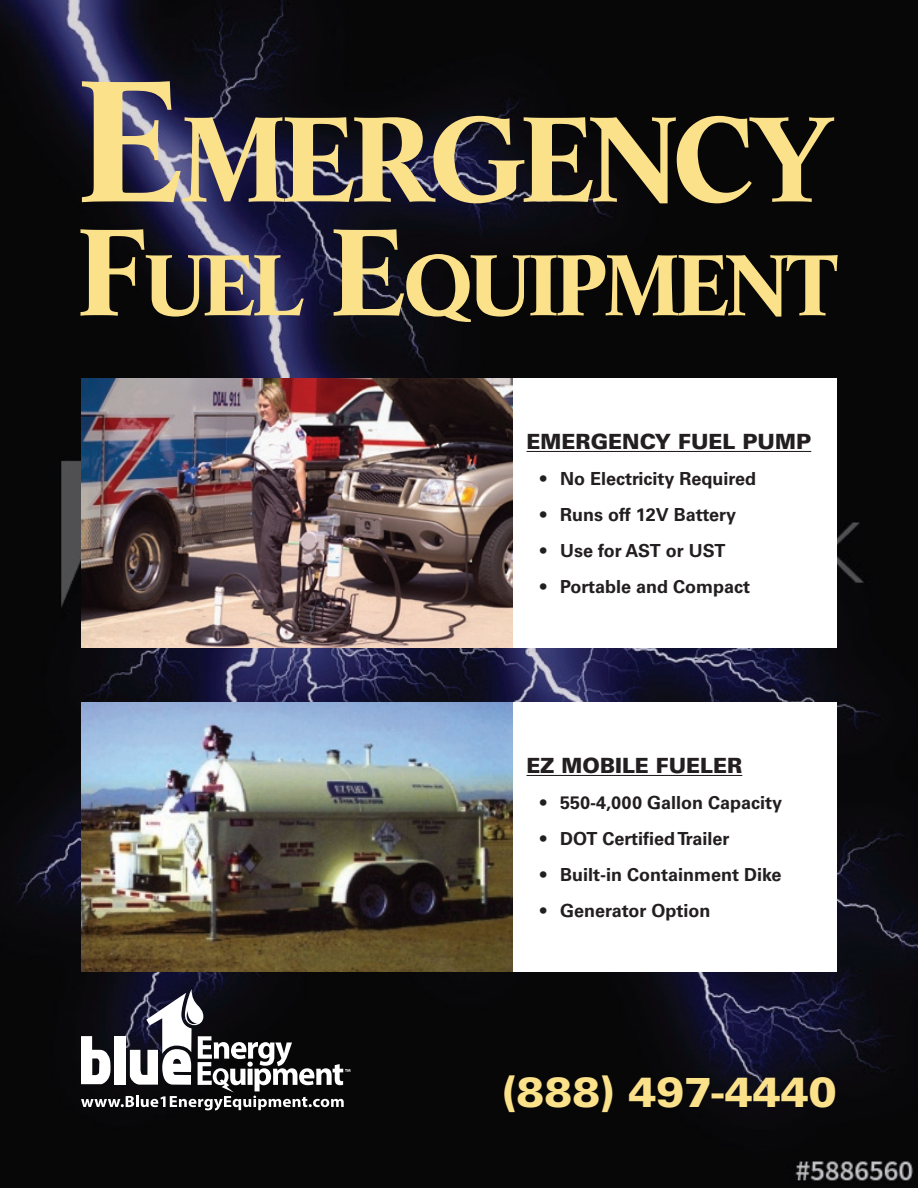
<style>
.page{position:relative;width:918px;height:1188px;background:#fff}
.page>*{position:absolute;margin:0;border:0;box-sizing:border-box;transform-origin:0 0}
.t1{font:700 117.6px "Life";letter-spacing:-.055em;color:#fce18b}
.t2{font:700 84px "Life";letter-spacing:-.055em;color:#fce18b}
.t3{font:900 42px "Univers";color:#fce18b}
.t4{font:900 21px "Univers";color:#231f20}
.t5{font:700 18px "Univers";color:#231f20}
.s1{font-size:168px}
.s2{font-size:120px}
</style>
<div class="page">
<img style="left:0;top:0;width:918px;height:1188px">
<div style="left:513px;top:378px;width:324px;height:270px;background:#fff"></div>
<div style="left:513px;top:702px;width:324px;height:270px;background:#fff"></div>
<img style="left:81px;top:378px;width:432px;height:270px">
<img style="left:81px;top:702px;width:432px;height:270px">
<svg style="left:81px;top:989px;width:269px;height:122px"></svg>
<hr style="left:526px;top:451px;width:285px;height:1px;background:#231f20">
<hr style="left:526px;top:775px;width:216px;height:1px;background:#231f20">
<h1 class="t1" style="left:77px;top:89px;width:760px"><span class="s1">E</span>MERGENCY</h1>
<h2 class="t2" style="left:77px;top:235px;width:765px"><span class="s2">F</span>UEL <span class="s2">E</span>QUIPMENT</h2>
<p class="t4" style="left:526px;top:429px;width:286px">EMERGENCY FUEL PUMP</p>
<p class="t5" style="left:540px;top:468px;width:218px">• No Electricity Required</p>
<p class="t5" style="left:540px;top:504px;width:198px">• Runs off 12V Battery</p>
<p class="t5" style="left:540px;top:540px;width:187px">• Use for AST or UST</p>
<p class="t5" style="left:540px;top:576px;width:212px">• Portable and Compact</p>
<p class="t4" style="left:526px;top:753px;width:217px">EZ MOBILE FUELER</p>
<p class="t5" style="left:540px;top:792px;width:244px">• 550-4,000 Gallon Capacity</p>
<p class="t5" style="left:540px;top:828px;width:191px">• DOT Certified Trailer</p>
<p class="t5" style="left:540px;top:864px;width:243px">• Built-in Containment Dike</p>
<p class="t5" style="left:540px;top:900px;width:172px">• Generator Option</p>
<h3 class="t3" style="left:503px;top:1066px;width:336px">(888) 497-4440</h3>
</div>
